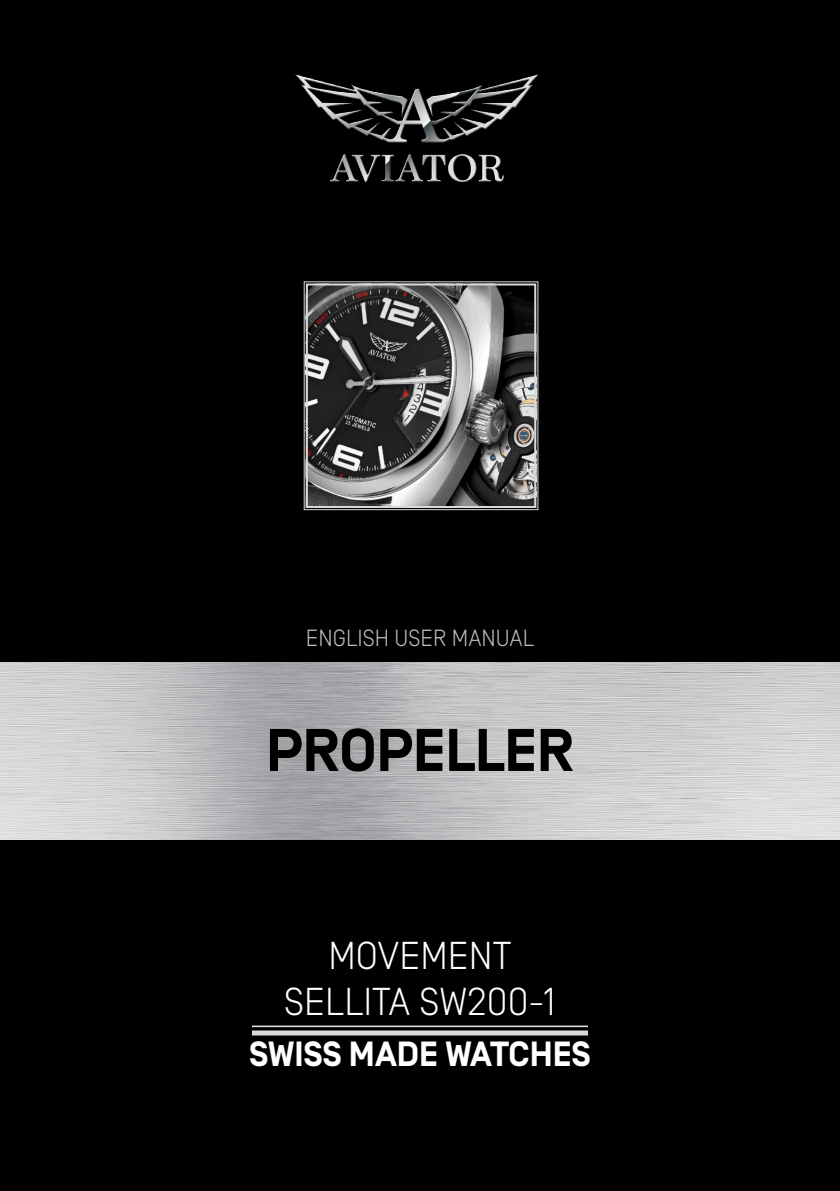
<style>
.page{position:relative;width:840px;height:1191px;background:#fff}
.page>*{position:absolute;margin:0;border:0;box-sizing:border-box;transform-origin:0 0}
.t1{font:700 60px "Simplon BP";color:#000}
.t2{font:300 38.8px "Simplon BP";color:#fff}
.t3{font:700 35px "Simplon BP";color:#fff}
.t4{font:300 23.4px "Simplon BP";color:#bcbec0}
</style>
<div class="page">
<div style="left:0;top:0;width:839px;height:1191px;background:#000"></div>
<img style="left:0;top:662px;width:839px;height:178px">
<img style="left:293px;top:65px;width:253px;height:126px">
<svg style="left:303px;top:281px;width:235px;height:229px;background:#5f5f5f"></svg>
<div style="left:306px;top:283px;width:230px;height:225px;border:2px solid #d7d9da"></div>
<hr style="left:252px;top:1025px;width:335px;height:2px;background:#d7d9da">
<div style="left:252px;top:1030px;width:335px;height:5px;background:#d7d9da"></div>
<p class="t4" style="left:305px;top:624px;width:227px">ENGLISH USER MAN UAL</p>
<h1 class="t1" style="left:266px;top:716px;width:309px">PROPELLER</h1>
<p class="t2" style="left:328px;top:932px;width:184px">MOVEMENT</p>
<p class="t2" style="left:284px;top:979px;width:18px">SELLI</p>
<p class="t2" style="left:372px;top:979px;width:185px">TA SW200-1</p>
<p class="t3" style="left:249px;top:1034px;width:342px">SWISS MADE WATCHES</p>
</div>
